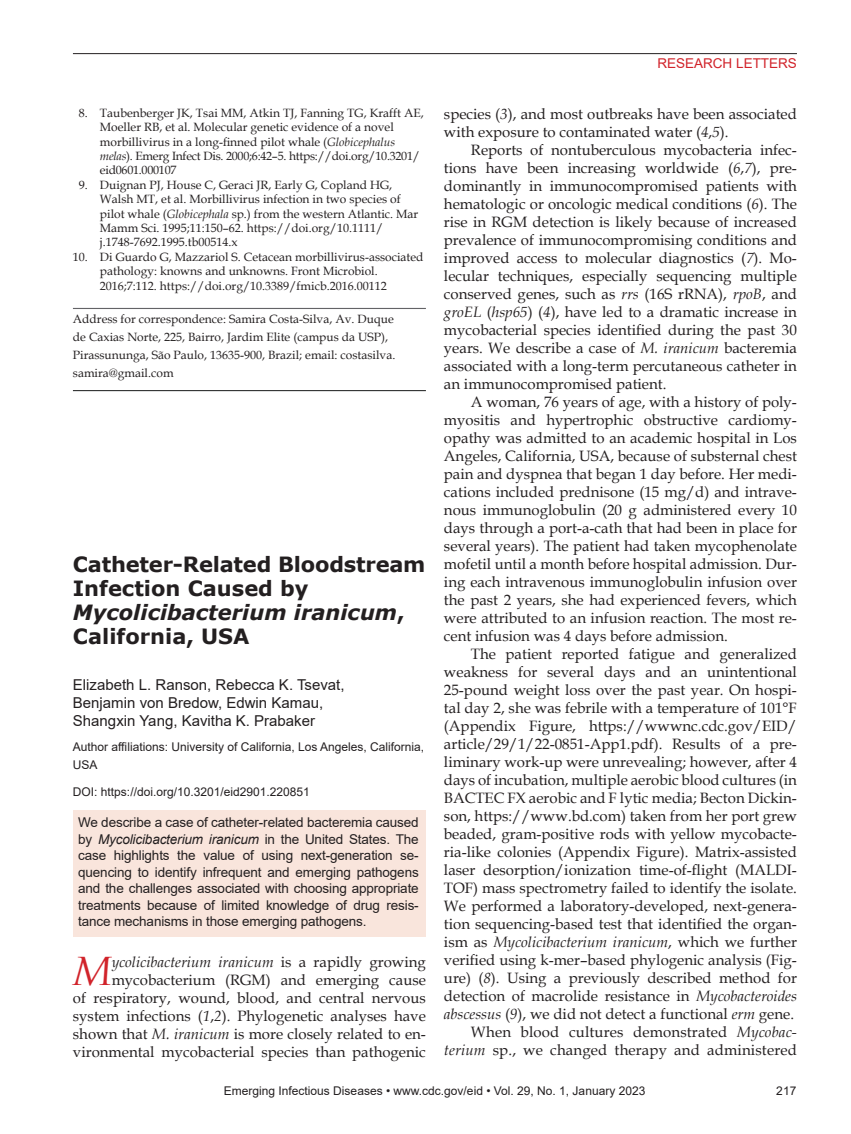
<style>
.page{position:relative;width:851px;height:1134px;background:#fff}
.page>*{position:absolute;margin:0;border:0;box-sizing:border-box;transform-origin:0 0}
.t1{font:italic 41.1px "Book Antiqua";color:#d1232a}
.t2{font:700 21px/24px "Verdana";letter-spacing:-.005em;color:#231f20}
.t3{font:15px/18px "Book Antiqua";color:#231f20;text-align:right}
.t4{font:15px/18px "Arial";color:#231f20}
.t5{font:13.5px/16.5px "Arial";letter-spacing:-.01em;color:#231f20;text-align:justify}
.t6{font:13.5px "Arial";color:#d1232a}
.t7{font:12px/14.4px "Book Antiqua";color:#231f20}
.t8{font:12px/18px "Arial";color:#231f20}
.s1{font-style:italic}
</style>
<div class="page">
<hr style="left:73px;top:53px;width:723px;height:1px;background:#231f20">
<hr style="left:73px;top:308px;width:353px;height:1px;background:#636366">
<hr style="left:73px;top:390px;width:353px;height:1px;background:#313232">
<div style="left:73px;top:810px;width:352px;height:126px;background:#f9e5dc"></div>
<p class="t7" style="left:100px;top:105px;width:325px;text-indent:-21px">8. Taubenberger JK, Tsai MM, Atkin TJ, Fanning TG, Krafft AE, Moeller RB, et al. Molecular genetic evidence of a novel morbillivirus in a long-finned pilot whale (<span class="s1">Globicephalus melas</span>). Emerg Infect Dis. 2000;6:42–5. https://doi.org/10.3201/ eid0601.000107</p>
<p class="t7" style="left:100px;top:177px;width:320px;text-indent:-21px">9. Duignan PJ, House C, Geraci JR, Early G, Copland HG, Walsh MT, et al. Morbillivirus infection in two species of pilot whale (<span class="s1">Globicephala</span> sp.) from the western Atlantic. Mar Mamm Sci. 1995;11:150–62. https://doi.org/10.1111/ j.1748-7692.1995.tb00514.x</p>
<p class="t7" style="left:100px;top:249px;width:325px;text-indent:-27px">10. Di Guardo G, Mazzariol S. Cetacean morbillivirus-associated pathology: knowns and unknowns. Front Microbiol.<br>2016;7:112. https://doi.org/10.3389/fmicb.2016.00112</p>
<p class="t7" style="left:73px;top:309px;width:324px;line-height:18px">Address for correspondence: Samira Costa-Silva, Av. Duque de Caxias Norte, 225, Bairro, Jardim Elite (campus da USP), Pirassununga, São Paulo, 13635-900, Brazil; email: costasilva. samira@gmail.com</p>
<h2 class="t2" style="left:73px;top:551px;width:354px">Catheter-Related Bloodstream<br>Infection Caused by<br><span class="s1">Mycolicibacterium iranicum</span>,<br>California, USA</h2>
<p class="t4" style="left:73px;top:676px;width:273px">Elizabeth L. Ranson, Rebecca K. Tsevat,<br>Benjamin von Bredow, Edwin Kamau,<br>Shangxin Yang, Kavitha K. Prabaker</p>
<p class="t8" style="left:73px;top:737px;width:353px">Author affiliations: University of California, Los Angeles, California,<br>USA</p>
<p class="t8" style="left:73px;top:782px;width:238px">DOI: https://doi.org/10.3201/eid2901.220851</p>
<p class="t5" style="left:78px;top:814px;width:342px">We describe a case of catheter-related bacteremia caused by <span class="s1">Mycolicibacterium iranicum</span> in the United States. The case highlights the value of using next-generation se&shy;quencing to identify infrequent and emerging pathogens and the challenges associated with choosing appropriate treatments because of limited knowledge of drug resis&shy;tance mechanisms in those emerging pathogens.</p>
<p class="t3" style="left:73px;top:952px;width:354px"><span class="s1">ycolicibacterium iranicum</span> is a rapidly growing mycobacterium (RGM) and emerging cause<br>of respiratory, wound, blood, and central nervous system infections (<span class="s1">1</span>,<span class="s1">2</span>). Phylogenetic analyses have shown that <span class="s1">M. iranicum</span> is more closely related to en&shy;vironmental mycobacterial species than pathogenic</p>
<h1 class="t1" style="left:73px;top:942px;width:40px">M</h1>
<p class="t6" style="left:657px;top:54px;width:141px">RESEARCH LETTERS</p>
<p class="t3" style="left:444px;top:104px;width:354px;text-align:left">species (<span class="s1">3</span>), and most outbreaks have been associated with exposure to contaminated water (<span class="s1">4</span>,<span class="s1">5</span>).</p>
<p class="t3" style="left:444px;top:140px;width:354px;text-align:justify;text-indent:27px">Reports of nontuberculous mycobacteria infec&shy;tions have been increasing worldwide (<span class="s1">6</span>,<span class="s1">7</span>), pre&shy;dominantly in immunocompromised patients with hematologic or oncologic medical conditions (<span class="s1">6</span>). The rise in RGM detection is likely because of increased prevalence of immunocompromising conditions and improved access to molecular diagnostics (<span class="s1">7</span>). Mo&shy;lecular techniques, especially sequencing multiple conserved genes, such as <span class="s1">rrs</span> (16S rRNA), <span class="s1">rpoB</span>, and <span class="s1">groEL</span> (<span class="s1">hsp65</span>) (<span class="s1">4</span>), have led to a dramatic increase in mycobacterial species identified during the past 30 years. We describe a case of <span class="s1">M. iranicum</span> bacteremia associated with a long-term percutaneous catheter in an immunocompromised patient.</p>
<p class="t3" style="left:444px;top:392px;width:354px;text-align:justify;text-indent:27px">A woman, 76 years of age, with a history of poly&shy;myositis and hypertrophic obstructive cardiomy&shy;opathy was admitted to an academic hospital in Los Angeles, California, USA, because of substernal chest pain and dyspnea that began 1 day before. Her medi&shy;cations included prednisone (15 mg/d) and intrave&shy;nous immunoglobulin (20 g administered every 10 days through a port-a-cath that had been in place for several years). The patient had taken mycophenolate mofetil until a month before hospital admission. Dur&shy;ing each intravenous immunoglobulin infusion over the past 2 years, she had experienced fevers, which were attributed to an infusion reaction. The most re&shy;cent infusion was 4 days before admission.</p>
<p class="t3" style="left:444px;top:644px;width:354px">The patient reported fatigue and generalized weakness for several days and an unintentional 25-pound weight loss over the past year. On hospi&shy;tal day 2, she was febrile with a temperature of 101°F (Appendix Figure, https://wwwnc.cdc.gov/EID/ article/29/1/22-0851-App1.pdf). Results of a pre&shy;liminary work-up were unrevealing; however, after 4 days of incubation, multiple aerobic blood cultures (in BACTEC FX aerobic and F lytic media; Becton Dickin&shy;son, https://www.bd.com) taken from her port grew beaded, gram-positive rods with yellow mycobacte&shy;ria-like colonies (Appendix Figure). Matrix-assisted laser desorption/ionization time-of-flight (MALDI-TOF) mass spectrometry failed to identify the isolate.<br>We performed a laboratory-developed, next-genera&shy;tion sequencing-based test that identified the organ&shy;ism as <span class="s1">Mycolicibacterium iranicum</span>, which we further verified using k-mer–based phylogenic analysis (Fig&shy;ure) (<span class="s1">8</span>). Using a previously described method for detection of macrolide resistance in <span class="s1">Mycobacteroides abscessus</span> (<span class="s1">9</span>), we did not detect a functional <span class="s1">erm</span> gene.<br>When blood cultures demonstrated <span class="s1">Mycobac&shy;terium</span> sp., we changed therapy and administered</p>
<p class="t8" style="left:224px;top:1082px;width:423px">Emerging Infectious Diseases • www.cdc.gov/eid • Vol. 29, No. 1, January 2023</p>
<p class="t8" style="left:776px;top:1082px;width:22px">217</p>
</div>
